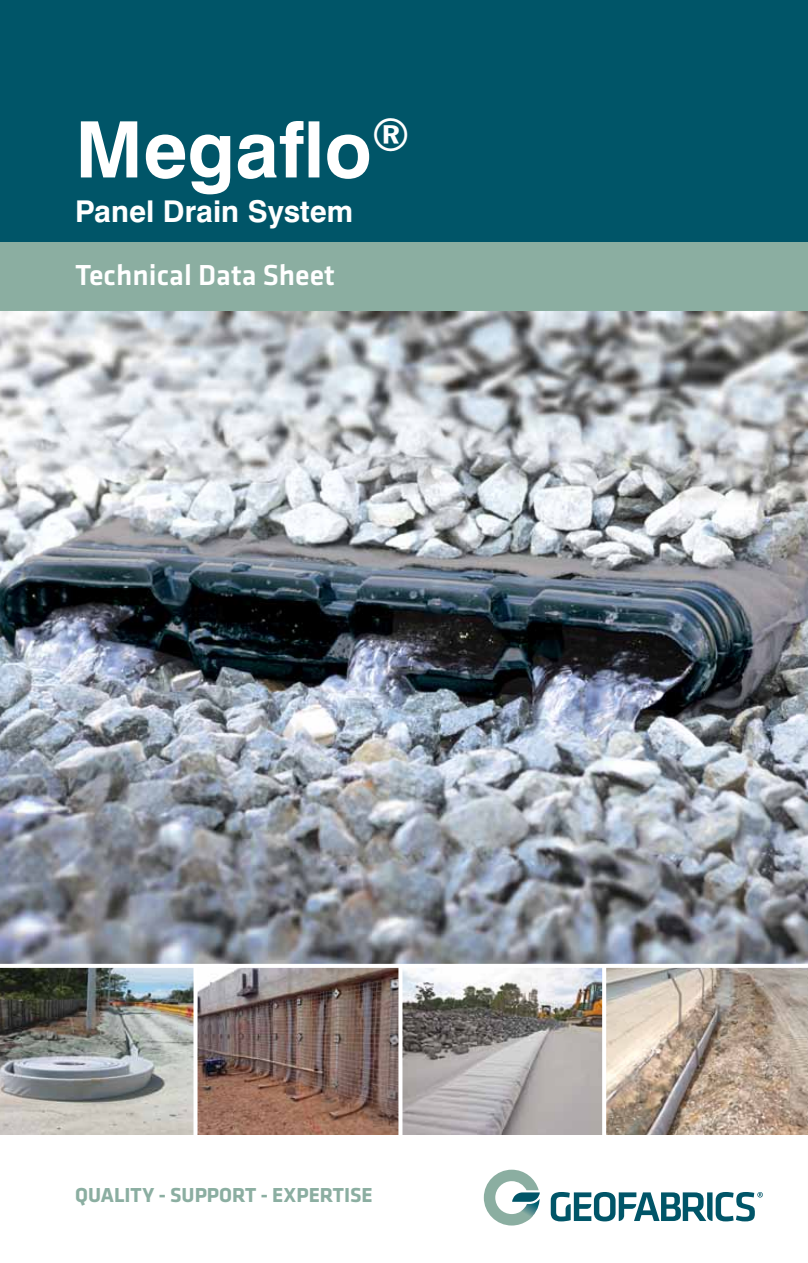
<style>
.page{position:relative;width:808px;height:1263px;background:#fff}
.page>*{position:absolute;margin:0;border:0;box-sizing:border-box;transform-origin:0 0}
.t1{font:700 78px "Swiss 721 BT";color:#fff}
.t2{font:500 30px "Klavika";color:#fff}
.t3{font:700 30px "Swiss 721 BT";color:#fff}
.t4{font:700 21px "Klavika";color:#8baea1}
</style>
<div class="page">
<svg style="left:484px;top:1170px;width:56px;height:55px"></svg>
<div style="left:0;top:0;width:808px;height:247px;background:#005568"></div>
<div style="left:0;top:243px;width:808px;height:118px;background:#8baea1"></div>
<svg style="left:551px;top:1192px;width:212px;height:29px"></svg>
<img style="left:0;top:311px;width:808px;height:653px">
<img style="left:0;top:968px;width:193px;height:166px">
<svg style="left:198px;top:968px;width:200px;height:166px;background:#836a62"></svg>
<svg style="left:402px;top:968px;width:200px;height:166px;background:#a9a5a4"></svg>
<svg style="left:606px;top:968px;width:201px;height:166px;background:#b8a899"></svg>
<svg style="left:398px;top:968px;width:1px;height:167px"></svg>
<svg style="left:602px;top:968px;width:1px;height:167px"></svg>
<svg style="left:807px;top:835px;width:1px;height:300px"></svg>
<h1 class="t1" style="left:75px;top:102px;width:336px">Megaflo<sup>®</sup></h1>
<h2 class="t3" style="left:75px;top:193px;width:280px">Panel Drain System</h2>
<h2 class="t2" style="left:75px;top:259px;width:261px">Technical Data Sheet</h2>
<p class="t4" style="left:75px;top:1184px;width:299px">QUALITY - SUPPORT - EXPERTISE</p>
</div>
